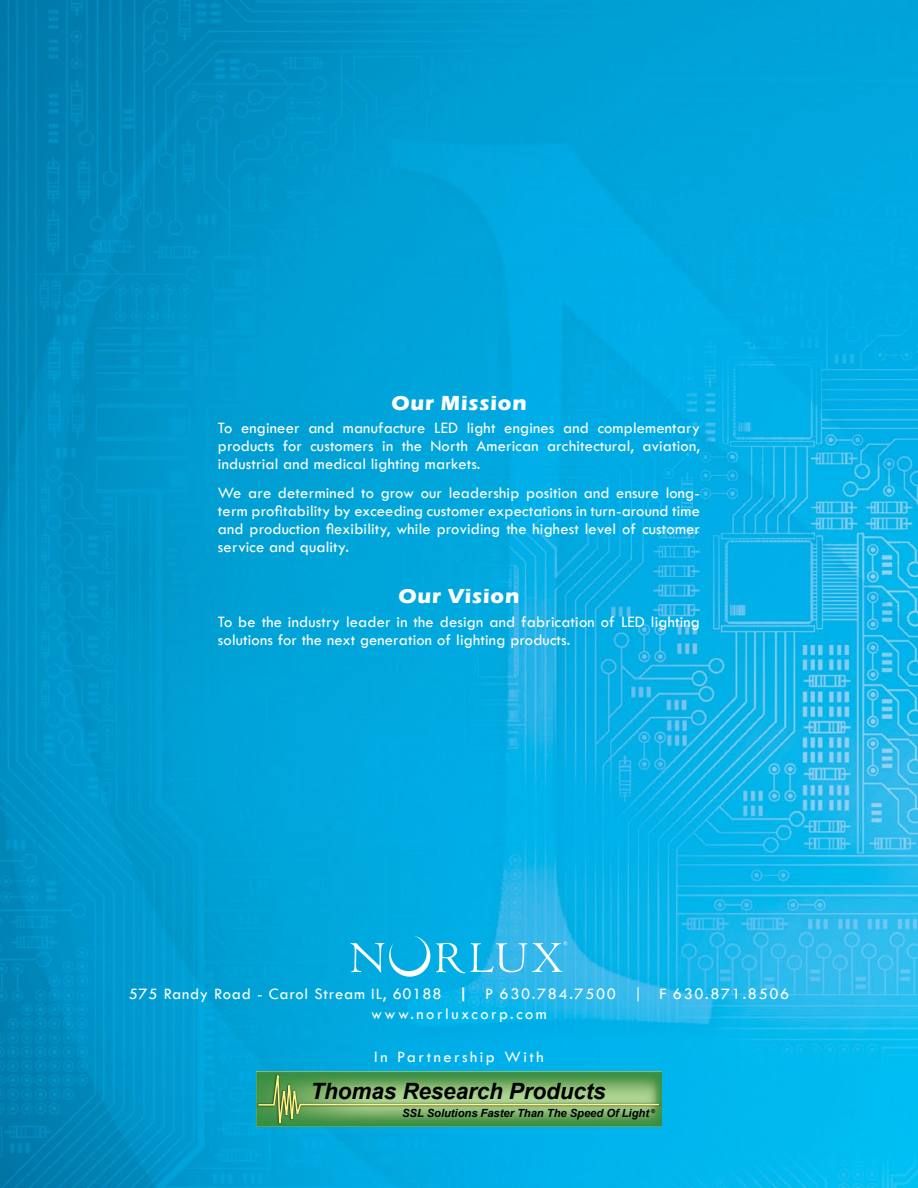
<style>
.page{position:relative;width:918px;height:1188px;background:#fff}
.page>*{position:absolute;margin:0;border:0;box-sizing:border-box;transform-origin:0 0}
.t1{font:italic 700 22.5px "Arial";letter-spacing:-.005em;color:#000}
.t2{font:700 21px "Eras ITC";letter-spacing:.04em;color:#fff}
.t3{font:16.5px/18px "Tw Cen";letter-spacing:.01em;color:#fff;text-align:justify}
.t4{font:16.5px/20.2px "Tw Cen";letter-spacing:.1em;color:#fff;text-align:center}
.t5{font:16.5px "Tw Cen";letter-spacing:.15em;color:#fff}
.t6{font:italic 700 11.25px "Arial";letter-spacing:-.005em;color:#000}
.s1{font-weight:700}
</style>
<div class="page">
<img style="left:0;top:0;width:918px;height:1188px">
<svg style="left:436px;top:943px;width:29px;height:30px"></svg>
<svg style="left:351px;top:936px;width:79px;height:41px;background:#2bb8e5"></svg>
<svg style="left:471px;top:942px;width:96px;height:30px;background:#51c2ed"></svg>
<svg style="left:257px;top:1071px;width:404px;height:56px;background:#74ad65"></svg>
<p class="t2" style="left:391px;top:391px;width:137px">Our Mission</p>
<p class="t3" style="left:218px;top:419px;width:484px">To engineer and manufacture LED light engines and complementary products for customers in the North American architectural, aviation, industrial and medical lighting markets.</p>
<p class="t3" style="left:218px;top:484px;width:484px">We are determined to grow our leadership position and ensure long&shy;term profitability by exceeding customer expectations in turn-around time and production flexibility, while providing the highest level of customer service and quality.</p>
<p class="t2" style="left:399px;top:584px;width:122px">Our Vision</p>
<p class="t3" style="left:218px;top:612px;width:484px">To be the industry leader in the design and fabrication of LED lighting solutions for the next generation of lighting products.</p>
<p class="t4" style="left:129px;top:984px;width:662px">575 Randy Road - Carol Stream IL, 60188 <span class="s1">|</span> P 630.784.7500 | F 630.871.8506 www.norluxcorp.com</p>
<p class="t5" style="left:374px;top:1047px;width:171px">In Partnership With</p>
<h1 class="t1" style="left:311px;top:1076px;width:297px">Thomas Research Products</h1>
<p class="t6" style="left:402px;top:1106px;width:254px">SSL Solutions Faster Than The Speed Of Light <sup>®</sup></p>
</div>
